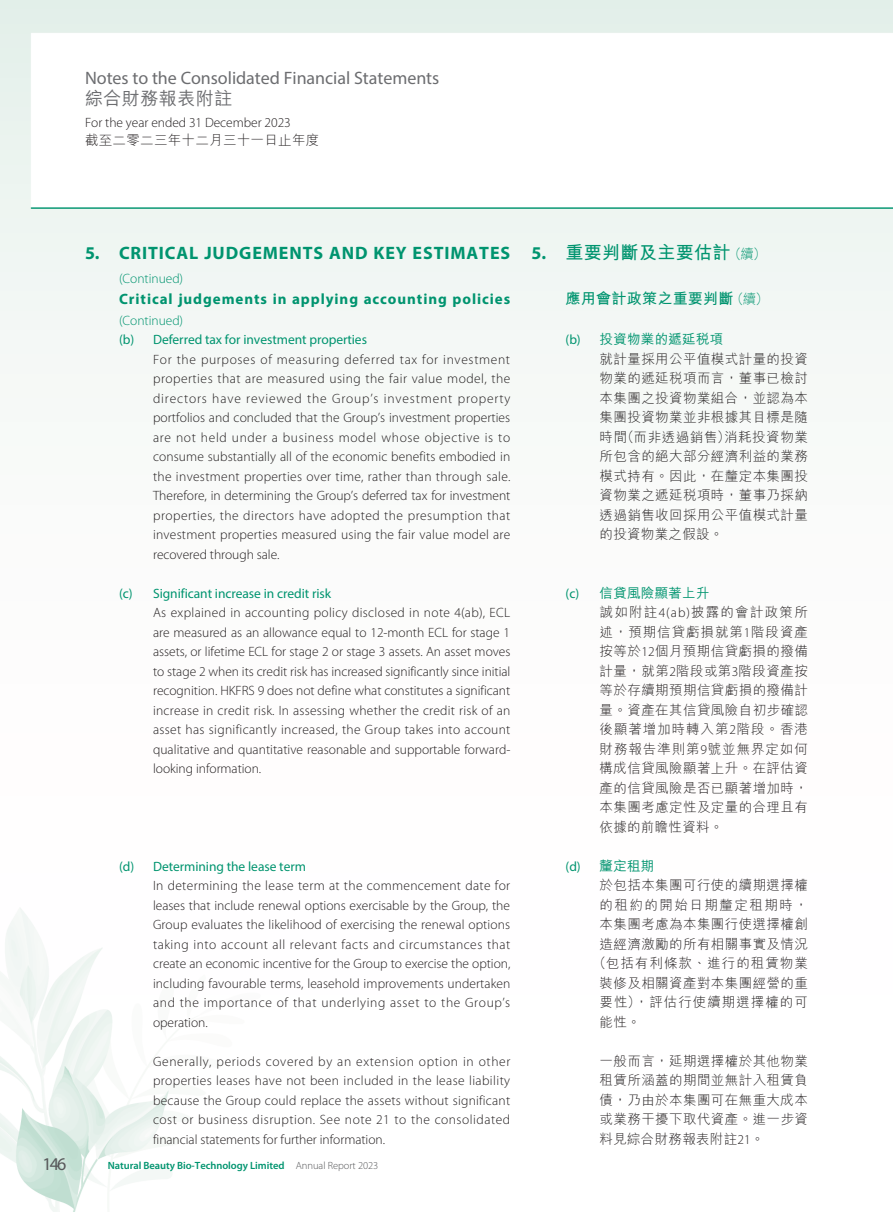
<style>
.page{position:relative;width:893px;height:1212px;background:#fff}
.page>*{position:absolute;margin:0;border:0;box-sizing:border-box;transform-origin:0 0}
.t1{font:18px "Myriad Pro";color:#6c6d70}
.t2{font:700 18px "Myriad Pro";letter-spacing:.05em;color:#00946f}
.t3{font:700 18px "M Hei HK";letter-spacing:.02em;color:#00946f}
.t4{font:500 18px "M Hei HK";letter-spacing:.025em;color:#6c6d70}
.t5{font:18px "Myriad Pro";color:#57585a}
.t6{font:700 15px "Myriad Pro";letter-spacing:.06em;color:#00946f}
.t7{font:700 15px "M Hei HK";letter-spacing:.02em;color:#00946f}
.t8{font:300 13.5px/19.5px "Myriad Pro";letter-spacing:-.005em;color:#231f20;text-align:justify}
.t9{font:300 13.5px/19.5px "M Hei HK";letter-spacing:.03em;color:#231f20}
.t10{font:13.5px "Myriad Pro";letter-spacing:-.005em;color:#00946f}
.t11{font:300 13.5px "M Hei HK";letter-spacing:.075em;color:#231f20}
.t12{font:300 13.5px "Myriad Pro";letter-spacing:-.005em;color:#00946f}
.t13{font:300 13.5px "M Hei HK";letter-spacing:.11em;color:#231f20}
.t14{font:500 13.5px "M Hei HK";color:#00946f}
.t15{font:600 10.5px "Myriad Pro";letter-spacing:-.005em;color:#00946f}
.s1{font-weight:300;color:#57585a}
.s2{font-family:"Myriad Pro"}
.s3{font-weight:300;font-size:13.5px}
.s4{font-family:"Myriad Pro";font-weight:400;color:#00946f}
.s5{font-weight:500;color:#00946f}
.s6{font-family:"Myriad Pro";font-weight:400}
</style>
<div class="page">
<img style="left:0;top:0;width:892px;height:1212px">
<h1 class="t1" style="left:85px;top:66px;width:356px">Notes to the Consolidated Financial Statements</h1>
<h1 class="t4" style="left:85px;top:85px;width:149px">綜合財務報表附註</h1>
<p class="t8" style="left:85px;top:113px;width:207px">For the year ended 31 December 2023</p>
<p class="t9" style="left:85px;top:130px;width:236px">截至二零二三年十二月三十一日止年度</p>
<h1 class="t2" style="left:85px;top:241px;width:427px">5. CRITICAL JUDGEMENTS AND KEY ESTIMATES</h1>
<p class="t12" style="left:119px;top:270px;width:66px">(Continued)</p>
<p class="t6" style="left:119px;top:289px;width:393px">Critical judgements in applying accounting policies</p>
<p class="t12" style="left:119px;top:312px;width:66px">(Continued)</p>
<p class="t10" style="left:119px;top:331px;width:249px">(b) Deferred tax for investment properties</p>
<p class="t8" style="left:153px;top:349px;width:359px">For the purposes of measuring deferred tax for investment properties that are measured using the fair value model, the directors have reviewed the Group’s investment property portfolios and concluded that the Group’s investment properties are not held under a business model whose objective is to consume substantially all of the economic benefits embodied in the investment properties over time, rather than through sale.<br>Therefore, in determining the Group’s deferred tax for investment properties, the directors have adopted the presumption that investment properties measured using the fair value model are recovered through sale.</p>
<p class="t10" style="left:119px;top:585px;width:214px">(c) Significant increase in credit risk</p>
<p class="t8" style="left:153px;top:603px;width:359px">As explained in accounting policy disclosed in note 4(ab), ECL are measured as an allowance equal to 12-month ECL for stage 1 assets, or lifetime ECL for stage 2 or stage 3 assets. An asset moves to stage 2 when its credit risk has increased significantly since initial recognition. HKFRS 9 does not define what constitutes a significant increase in credit risk. In assessing whether the credit risk of an asset has significantly increased, the Group takes into account qualitative and quantitative reasonable and supportable forward&shy;looking information.</p>
<p class="t10" style="left:119px;top:858px;width:188px">(d) Determining the lease term</p>
<p class="t8" style="left:153px;top:876px;width:359px">In determining the lease term at the commencement date for leases that include renewal options exercisable by the Group, the Group evaluates the likelihood of exercising the renewal options taking into account all relevant facts and circumstances that create an economic incentive for the Group to exercise the option, including favourable terms, leasehold improvements undertaken and the importance of that underlying asset to the Group’s operation.</p>
<p class="t8" style="left:153px;top:1051px;width:359px">Generally, periods covered by an extension option in other properties leases have not been included in the lease liability because the Group could replace the assets without significant cost or business disruption. See note 21 to the consolidated financial statements for further information.</p>
<h1 class="t5" style="left:42px;top:1153px;width:25px">146</h1>
<p class="t15" style="left:108px;top:1159px;width:272px">Natural Beauty Bio-Technology Limited <span class="s1">Annual Report 2023</span></p>
<h1 class="t3" style="left:531px;top:239px;width:236px"><span class="s2">5.</span> 重要判斷及主要估計<span class="s3">（續）</span></h1>
<p class="t7" style="left:566px;top:287px;width:205px">應用會計政策之重要判斷<span class="s3">（續）</span></p>
<p class="t9" style="left:600px;top:329px;width:210px;text-indent:-34px"><span class="s4">(b)</span> <span class="s5">投資物業的遞延稅項<br></span>就計量採用公平值模式計量的投資物業的遞延稅項而言，董事已檢討本集團之投資物業組合，並認為本集團投資物業並非根據其目標是隨時間（而非透過銷售）消耗投資物業所包含的絕大部分經濟利益的業務模式持有。因此，在釐定本集團投資物業之遞延稅項時，董事乃採納透過銷售收回採用公平值模式計量的投資物業之假設。</p>
<p class="t9" style="left:600px;top:583px;width:210px;text-indent:-34px"><span class="s4">(c)</span> <span class="s5">信貸風險顯著上升<br></span>誠如附註<span class="s2">4(ab)</span>披露的會計政策所述，預期信貸虧損就第<span class="s2">1</span>階段資產按等於<span class="s2">12</span>個月預期信貸虧損的撥備計量，就第<span class="s2">2</span>階段或第<span class="s2">3</span>階段資產按等於存續期預期信貸虧損的撥備計量。資產在其信貸風險自初步確認後顯著增加時轉入第<span class="s2">2</span>階段。香港財務報告準則第<span class="s2">9</span>號並無界定如何構成信貸風險顯著上升。在評估資產的信貸風險是否已顯著增加時，本集團考慮定性及定量的合理且有依據的前瞻性資料。</p>
<p class="t14" style="left:566px;top:856px;width:90px"><span class="s6">(d)</span> 釐定租期</p>
<p class="t9" style="left:600px;top:875px;width:210px">於包括本集團可行使的續期選擇權</p>
<p class="t13" style="left:600px;top:898px;width:210px">的租約的開始日期釐定租期時，</p>
<p class="t9" style="left:600px;top:914px;width:210px">本集團考慮為本集團行使選擇權創</p>
<p class="t9" style="left:600px;top:934px;width:210px">造經濟激勵的所有相關事實及情況</p>
<p class="t11" style="left:593px;top:956px;width:217px">（包括有利條款、進行的租賃物業</p>
<p class="t9" style="left:600px;top:973px;width:210px">裝修及相關資產對本集團經營的重</p>
<p class="t11" style="left:600px;top:995px;width:210px">要性），評估行使續期選擇權的可</p>
<p class="t9" style="left:600px;top:1012px;width:43px">能性。</p>
<p class="t9" style="left:600px;top:1051px;width:210px;text-align:justify">一般而言，延期選擇權於其他物業租賃所涵蓋的期間並無計入租賃負債，乃由於本集團可在無重大成本或業務干擾下取代資產。進一步資料見綜合財務報表附註<span class="s2">21</span>。</p>
</div>
